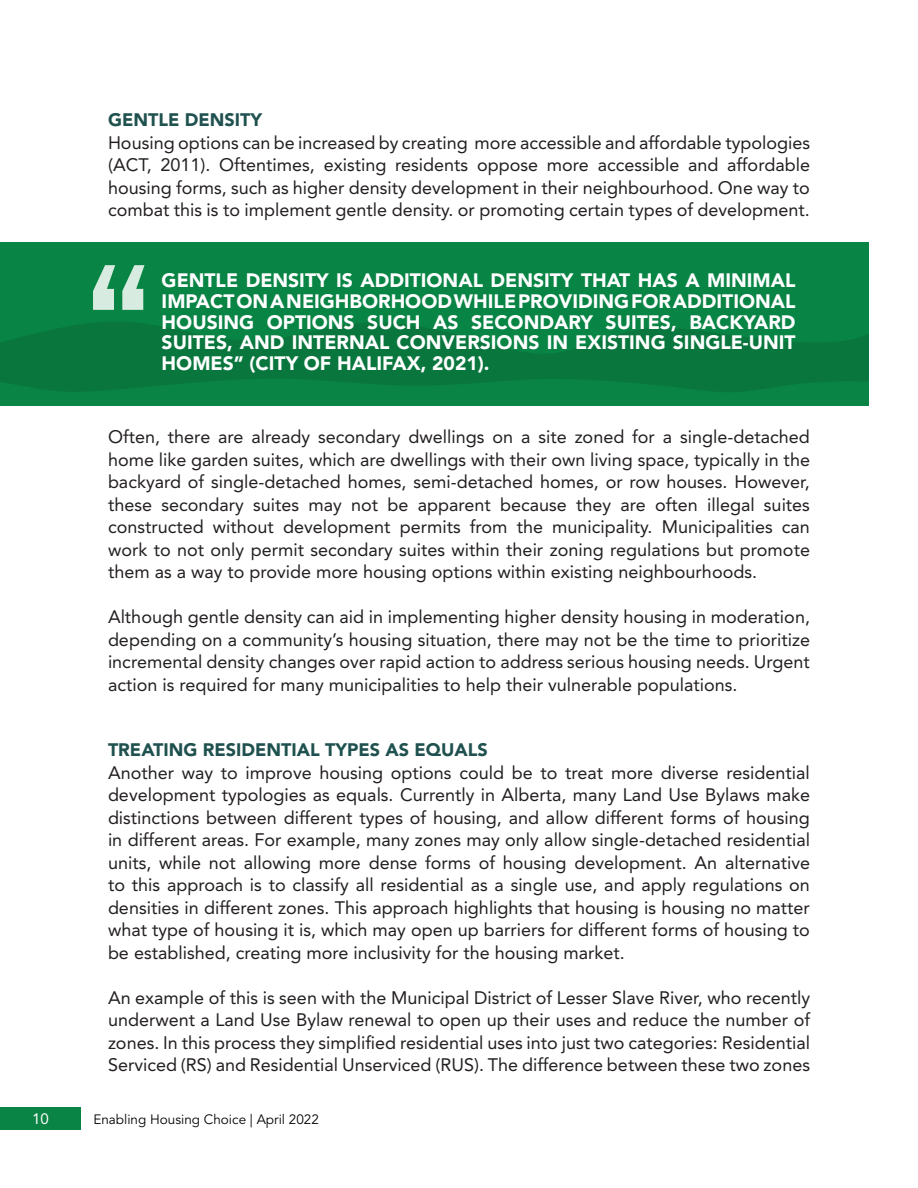
<style>
.page{position:relative;width:918px;height:1188px;background:#fff}
.page>*{position:absolute;margin:0;border:0;box-sizing:border-box;transform-origin:0 0}
.t1{font:198px "Bebas Neue";color:#fff}
.t2{font:900 19.35px/20.9px "Avenir LT Std";color:#fff;text-align:justify}
.t3{font:18px/22.5px "Avenir LT Std";color:#231f20;text-align:justify}
.t4{font:900 18px "Avenir LT Std";color:#1f514f}
.t5{font:15px "Avenir LT Std";color:#fff}
.t6{font:13.5px "Avenir LT Std";color:#050305}
</style>
<div class="page">
<div style="left:0;top:1107px;width:81px;height:23px;background:#098444"></div>
<div style="left:0;top:242px;width:868px;height:164px;background:#098444"></div>
<svg style="left:0;top:372px;width:868px;height:20px"></svg>
<div style="left:0;top:276px;width:868px;height:96px;background:#09773d"></div>
<svg style="left:0;top:276px;width:868px;height:77px;fill:#088444"></svg>
<p class="t4" style="left:108px;top:109px;width:156px">GENTLE DENSITY</p>
<p class="t3" style="left:108px;top:131px;width:704px">Housing options can be increased by creating more accessible and affordable typologies (ACT, 2011). Oftentimes, existing residents oppose more accessible and affordable housing forms, such as higher density development in their neighbourhood. One way to combat this is to implement gentle density. or promoting certain types of development.</p>
<h1 class="t1" style="left:85px;top:223px;width:68px">“</h1>
<p class="t2" style="left:162px;top:270px;width:635px">GENTLE DENSITY IS ADDITIONAL DENSITY THAT HAS A MINIMAL IMPACT ON A NEIGHBORHOOD WHILE PROVIDING FOR ADDITIONAL HOUSING OPTIONS SUCH AS SECONDARY SUITES, BACKYARD SUITES, AND INTERNAL CONVERSIONS IN EXISTING SINGLE-UNIT HOMES” (CITY OF HALIFAX, 2021).</p>
<p class="t3" style="left:108px;top:426px;width:704px">Often, there are already secondary dwellings on a site zoned for a single-detached home like garden suites, which are dwellings with their own living space, typically in the backyard of single-detached homes, semi-detached homes, or row houses. However, these secondary suites may not be apparent because they are often illegal suites constructed without development permits from the municipality. Municipalities can work to not only permit secondary suites within their zoning regulations but promote them as a way to provide more housing options within existing neighbourhoods.</p>
<p class="t3" style="left:108px;top:606px;width:704px">Although gentle density can aid in implementing higher density housing in moderation, depending on a community’s housing situation, there may not be the time to prioritize incremental density changes over rapid action to address serious housing needs. Urgent action is required for many municipalities to help their vulnerable populations.</p>
<p class="t4" style="left:108px;top:739px;width:381px">TREATING RESIDENTIAL TYPES AS EQUALS</p>
<p class="t3" style="left:108px;top:761px;width:704px">Another way to improve housing options could be to treat more diverse residential development typologies as equals. Currently in Alberta, many Land Use Bylaws make distinctions between different types of housing, and allow different forms of housing in different areas. For example, many zones may only allow single-detached residential units, while not allowing more dense forms of housing development. An alternative to this approach is to classify all residential as a single use, and apply regulations on densities in different zones. This approach highlights that housing is housing no matter what type of housing it is, which may open up barriers for different forms of housing to be established, creating more inclusivity for the housing market.</p>
<p class="t3" style="left:108px;top:986px;width:704px">An example of this is seen with the Municipal District of Lesser Slave River, who recently underwent a Land Use Bylaw renewal to open up their uses and reduce the number of zones. In this process they simplified residential uses into just two categories: Residential Serviced (RS) and Residential Unserviced (RUS). The difference between these two zones</p>
<p class="t5" style="left:32px;top:1110px;width:18px">10</p>
<p class="t6" style="left:93px;top:1111px;width:227px">Enabling Housing Choice | April 2022</p>
</div>
